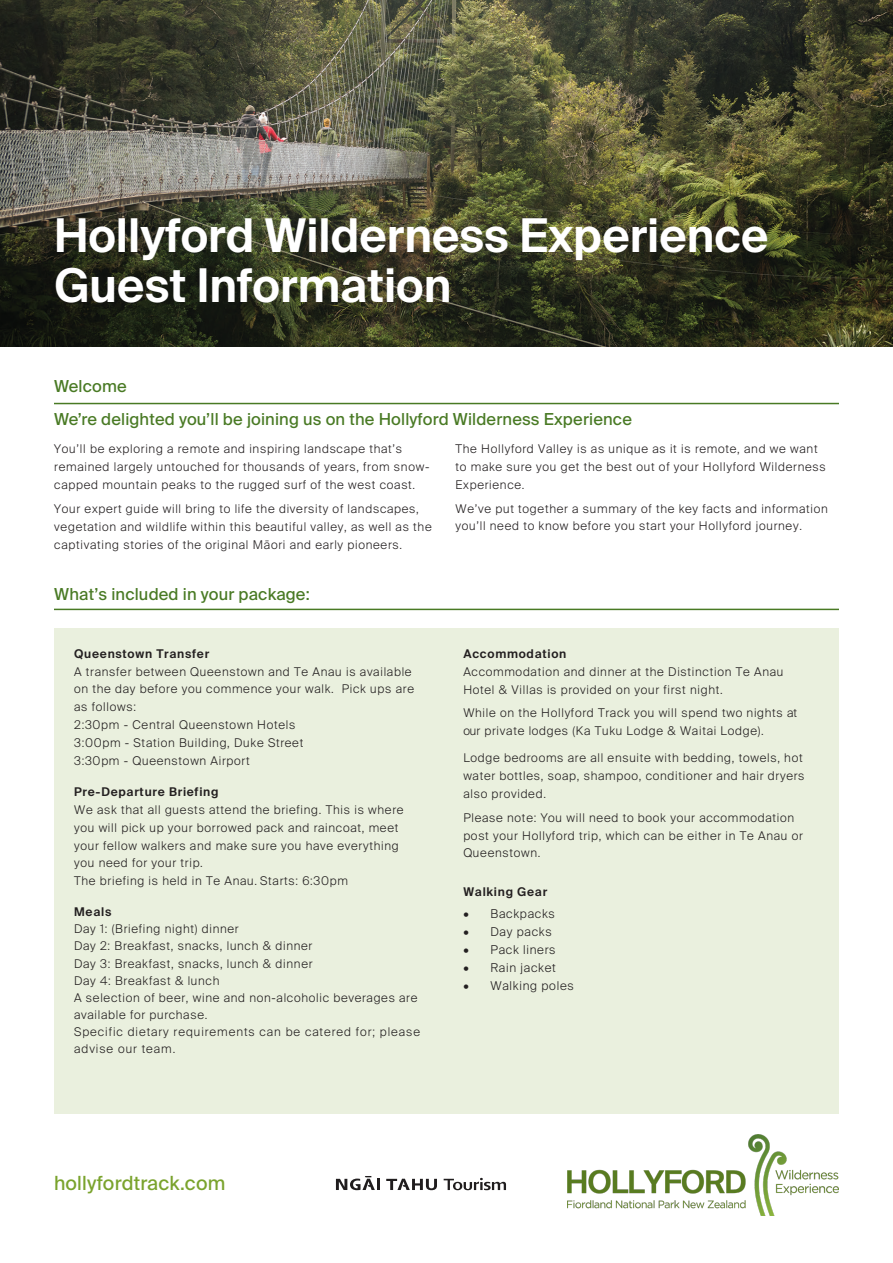
<style>
.page{position:relative;width:893px;height:1263px;background:#fff}
.page>*{position:absolute;margin:0;border:0;box-sizing:border-box;transform-origin:0 0}
.t1{font:600 46.5px "Suisse Intl";color:#fff}
.Sub_Headings{font:19.5px "Suisse Intl";letter-spacing:.01em;color:#7aa32d}
.Sub_Headings-2{font:16.5px "Suisse Intl";letter-spacing:.01em;color:#497a24}
.t2{font:300 12.15px "Suisse Intl";letter-spacing:.06em;color:#231f20}
.Body_Text{font:300 12px/17.9px "Suisse Intl";letter-spacing:.06em;color:#231f20}
.Sub_Headings-3{font:300 12px/17.7px "Suisse Intl";letter-spacing:.06em;color:#231f20}
.Body_Text-2{font:600 12px "Suisse Intl";letter-spacing:.06em;color:#231f20}
.s1{font-weight:600}
</style>
<div class="page">
<div style="left:54px;top:628px;width:785px;height:485px;background:#eaf0de"></div>
<img style="left:0;top:0;width:893px;height:347px">
<hr style="left:54px;top:609px;width:785px;height:1px;background:#497a24">
<hr style="left:54px;top:403px;width:785px;height:1px;background:#497a24">
<svg style="left:336px;top:1176px;width:44px;height:14px"></svg>
<svg style="left:386px;top:1179px;width:51px;height:11px"></svg>
<svg style="left:444px;top:1178px;width:62px;height:12px"></svg>
<img style="left:568px;top:1134px;width:271px;height:81px">
<p class="t1" style="left:54px;top:208px;width:716px">Hollyford Wilderness Experience</p>
<p class="t1" style="left:54px;top:258px;width:399px">Guest Information</p>
<p class="Sub_Headings-2" style="left:54px;top:377px;width:74px">Welcome</p>
<p class="Sub_Headings-2" style="left:54px;top:409px;width:579px">We’re delighted you’ll be joining us on the Hollyford Wilderness Experience</p>
<p class="Sub_Headings-3" style="left:54px;top:440px;width:377px">You’ll be exploring a remote and inspiring landscape that’s remained largely untouched for thousands of years, from snow&shy;capped mountain peaks to the rugged surf of the west coast.</p>
<p class="Sub_Headings-3" style="left:54px;top:499px;width:379px;line-height:18.1px">Your expert guide will bring to life the diversity of landscapes, vegetation and wildlife within this beautiful valley, as well as the captivating stories of the original Māori and early pioneers.</p>
<p class="Sub_Headings-2" style="left:54px;top:585px;width:257px">What’s included in your package:</p>
<p class="Body_Text" style="left:74px;top:644px;width:341px"><span class="s1">Queenstown Transfer<br></span>A transfer between Queenstown and Te Anau is available on the day before you commence your walk. Pick ups are as follows:<br>2:30pm - Central Queenstown Hotels<br>3:00pm - Station Building, Duke Street<br>3:30pm - Queenstown Airport</p>
<p class="Body_Text" style="left:74px;top:783px;width:331px"><span class="s1">Pre-Departure Briefing<br></span>We ask that all guests attend the briefing. This is where you will pick up your borrowed pack and raincoat, meet your fellow walkers and make sure you have everything you need for your trip.<br>The briefing is held in Te Anau. Starts: 6:30pm</p>
<p class="Body_Text" style="left:74px;top:903px;width:347px;line-height:17.1px"><span class="s1">Meals<br></span>Day 1: (Briefing night) dinner<br>Day 2: Breakfast, snacks, lunch &amp; dinner<br>Day 3: Breakfast, snacks, lunch &amp; dinner<br>Day 4: Breakfast &amp; lunch<br>A selection of beer, wine and non-alcoholic beverages are available for purchase.<br>Specific dietary requirements can be catered for; please advise our team.</p>
<p class="Body_Text" style="left:455px;top:440px;width:372px">The Hollyford Valley is as unique as it is remote, and we want to make sure you get the best out of your Hollyford Wilderness<br>Experience.</p>
<p class="Body_Text" style="left:455px;top:500px;width:374px">We’ve put together a summary of the key facts and information you’ll need to know before you start your Hollyford journey.</p>
<p class="Body_Text" style="left:463px;top:644px;width:321px"><span class="s1">Accommodation<br></span>Accommodation and dinner at the Distinction Te Anau<br>Hotel &amp; Villas is provided on your first night.</p>
<p class="Body_Text" style="left:463px;top:704px;width:335px">While on the Hollyford Track you will spend two nights at our private lodges (Ka Tuku Lodge &amp; Waitai Lodge).</p>
<p class="Body_Text" style="left:463px;top:749px;width:343px">Lodge bedrooms are all ensuite with bedding, towels, hot water bottles, soap, shampoo, conditioner and hair dryers also provided.</p>
<p class="Body_Text" style="left:463px;top:809px;width:341px">Please note: You will need to book your accommodation post your Hollyford trip, which can be either in Te Anau or<br>Queenstown.</p>
<p class="Body_Text-2" style="left:463px;top:885px;width:85px">Walking Gear</p>
<p class="t2" style="left:463px;top:906px;width:93px">• Backpacks</p>
<p class="t2" style="left:463px;top:924px;width:90px">• Day packs</p>
<p class="t2" style="left:463px;top:942px;width:94px">• Pack liners</p>
<p class="t2" style="left:463px;top:960px;width:94px">• Rain jacket</p>
<p class="t2" style="left:463px;top:978px;width:112px">• Walking poles</p>
<p class="Sub_Headings" style="left:54px;top:1172px;width:173px">hollyfordtrack.com</p>
</div>
